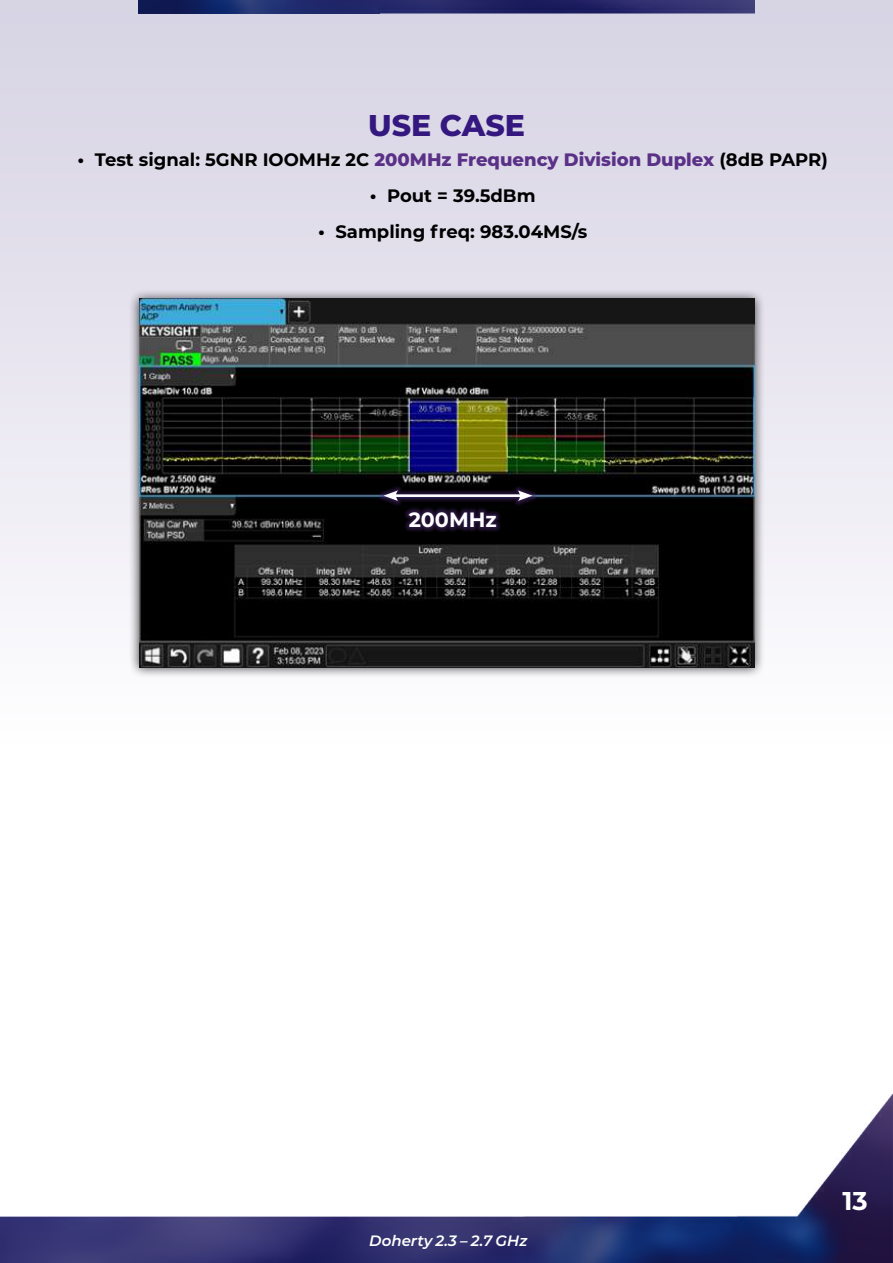
<style>
.page{position:relative;width:893px;height:1263px;background:#fff}
.page>*{position:absolute;margin:0;border:0;box-sizing:border-box;transform-origin:0 0}
.t1{font:800 30px "Montserrat";color:#34187f}
.t2{font:700 25.8px "Montserrat";color:#fff}
.t3{font:700 20.7px "Montserrat";color:#fff}
.t4{font:700 18px/36px "Montserrat";color:#000;text-align:center}
.t5{font:italic 600 15px "Montserrat";color:#fff}
.s1{font-weight:900}
.s2{font-weight:800;color:#5a3187}
</style>
<div class="page">
<div style="left:0;top:0;width:893px;height:742px;background:linear-gradient(to bottom,#d5d1e3,#fdfdfe)"></div>
<img style="left:139px;top:0;width:615px;height:13px">
<div style="left:129px;top:288px;width:636px;height:390px;background:#000;opacity:.75"></div>
<img style="left:139px;top:299px;width:615px;height:369px">
<svg style="left:378px;top:485px;width:160px;height:21px;background:#0b0713"></svg>
<hr style="left:393px;top:494px;width:130px;height:3px;background:#fff">
<svg style="left:383px;top:490px;width:15px;height:11px"></svg>
<svg style="left:518px;top:490px;width:14px;height:11px"></svg>
<svg style="left:404px;top:507px;width:97px;height:25px;background:#1d102c"></svg>
<img style="left:0;top:1093px;width:893px;height:170px">
<h1 class="t1" style="left:368px;top:103px;width:158px">USE CASE</h1>
<p class="t4" style="left:78px;top:141px;width:751px"><span class="s1">·</span> Test signal: 5GNR IOOMHz 2C <span class="s2">200MHz Frequency Division Duplex</span> (8dB PAPR) <span class="s1">·</span> Pout = 39.5dBm<br><span class="s1">·</span> Sampling freq: 983.04MS/s</p>
<p class="t3" style="left:409px;top:504px;width:89px">200MHz</p>
<p class="t5" style="left:369px;top:1230px;width:160px">Doherty 2.3 – 2.7 GHz</p>
<h2 class="t2" style="left:842px;top:1183px;width:27px">13</h2>
</div>
